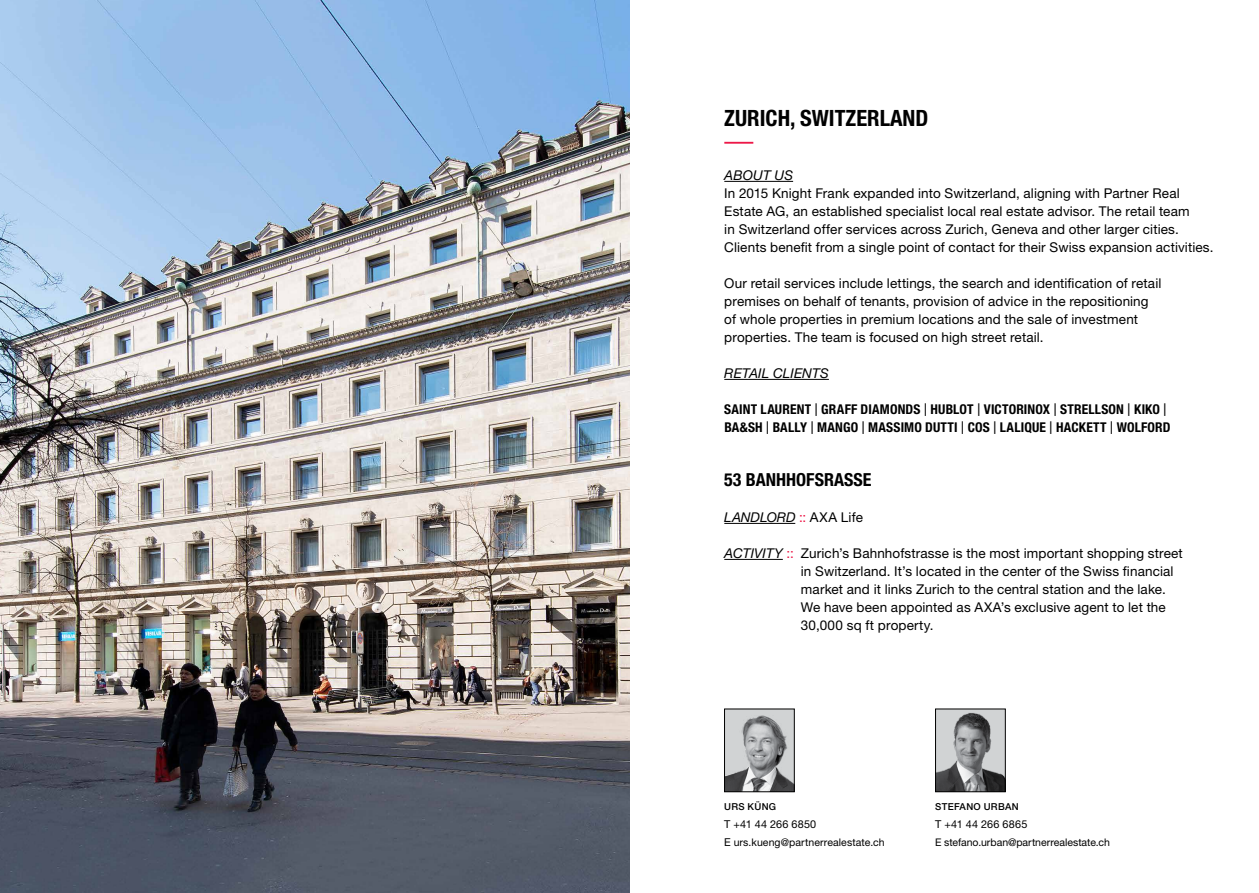
<style>
.page{position:relative;width:1259px;height:893px;background:#fff}
.page>*{position:absolute;margin:0;border:0;box-sizing:border-box;transform-origin:0 0}
.t1{font:700 condensed 22.5px "Helvetica Neue LT Std";color:#000}
.t2{font:700 condensed 18px "Helvetica Neue LT Std";color:#000}
.t3{font:13.5px/18px "Helvetica Neue LT Std";letter-spacing:.01em;color:#000}
.t4{font:700 condensed 13.5px/18px "Helvetica Neue LT Std";letter-spacing:.015em;color:#000}
.t5{font:italic 13.5px "Helvetica Neue LT Std";letter-spacing:.005em;color:#000}
.t6{font:10.8px "Helvetica Neue LT Std";letter-spacing:.02em;color:#000}
.t7{font:10.5px "Helvetica Neue LT Std";letter-spacing:.005em;color:#000}
.t8{font:500 9.6px "Helvetica Neue LT Std";letter-spacing:.035em;color:#000}
.s1{font-family:"Arial";font-weight:400;font-stretch:normal}
.s2{font-style:normal;color:#ed1848}
.s3{font-style:normal}
.s4{font-style:italic}
.s5{color:#ed1848}
.s6{font-size:10.8px}
</style>
<div class="page">
<hr style="left:724px;top:181px;width:69px;height:1px;background:#000">
<hr style="left:724px;top:379px;width:105px;height:1px;background:#000">
<hr style="left:724px;top:523px;width:71px;height:1px;background:#000">
<hr style="left:724px;top:559px;width:59px;height:1px;background:#000">
<hr style="left:724px;top:142px;width:29px;height:2px;background:#ed1848">
<img style="left:726px;top:711px;width:66px;height:79px">
<div style="left:724px;top:709px;width:70px;height:83px;border:1px solid #000"></div>
<img style="left:937px;top:711px;width:66px;height:79px">
<div style="left:935px;top:709px;width:70px;height:83px;border:1px solid #000"></div>
<img style="left:0;top:0;width:629px;height:893px">
<h1 class="t1" style="left:724px;top:104px;width:206px">ZURICH, SWITZERLAND</h1>
<p class="t5" style="left:724px;top:167px;width:70px">ABOUT US</p>
<p class="t3" style="left:724px;top:184px;width:491px">In 2015 Knight Frank expanded into Switzerland, aligning with Partner Real Estate AG, an established specialist local real estate advisor. The retail team<br>in Switzerland offer services across Zurich, Geneva and other larger cities.<br>Clients benefit from a single point of contact for their Swiss expansion activities.</p>
<p class="t3" style="left:724px;top:274px;width:438px">Our retail services include lettings, the search and identification of retail premises on behalf of tenants, provision of advice in the repositioning of whole properties in premium locations and the sale of investment properties. The team is focused on high street retail.</p>
<p class="t5" style="left:724px;top:365px;width:106px">RETAIL CLIENTS</p>
<p class="t4" style="left:724px;top:400px;width:448px">SAINT LAURENT <span class="s1">|</span> GRAFF DIAMONDS <span class="s1">|</span> HUBLOT <span class="s1">|</span> VICTORINOX <span class="s1">|</span> STRELLSON <span class="s1">|</span> KIKO <span class="s1">|<br></span>BA&amp;SH <span class="s1">|</span> BALLY <span class="s1">|</span> MANGO <span class="s1">|</span> MASSIMO DUTTI <span class="s1">|</span> COS <span class="s1">|</span> LALIQUE <span class="s1">|</span> HACKETT <span class="s1">|</span> WOLFORD</p>
<h2 class="t2" style="left:724px;top:469px;width:149px">53 BANHHOFSRASSE</h2>
<p class="t5" style="left:724px;top:509px;width:140px">LANDLORD <span class="s2">::</span> <span class="s3">AXA Life</span></p>
<p class="t3" style="left:801px;top:544px;width:383px;text-indent:-77px"><span class="s4">ACTIVITY</span> <span class="s5">::</span> Zurich’s Bahnhofstrasse is the most important shopping street in Switzerland. It’s located in the center of the Swiss financial market and it links Zurich to the central station and the lake.<br>We have been appointed as AXA’s exclusive agent to let the 30,000 sq ft property.</p>
<p class="t8" style="left:724px;top:801px;width:53px">URS KÜNG</p>
<p class="t6" style="left:724px;top:818px;width:94px">T +41 44 266 6850</p>
<p class="t7" style="left:724px;top:836px;width:162px"><span class="s6">E</span> urs.kueng@partnerrealestate.ch</p>
<p class="t8" style="left:935px;top:801px;width:85px">STEFANO URBAN</p>
<p class="t6" style="left:935px;top:818px;width:94px">T +41 44 266 6865</p>
<p class="t7" style="left:935px;top:836px;width:176px">E stefano.urban@partnerrealestate.ch</p>
</div>
